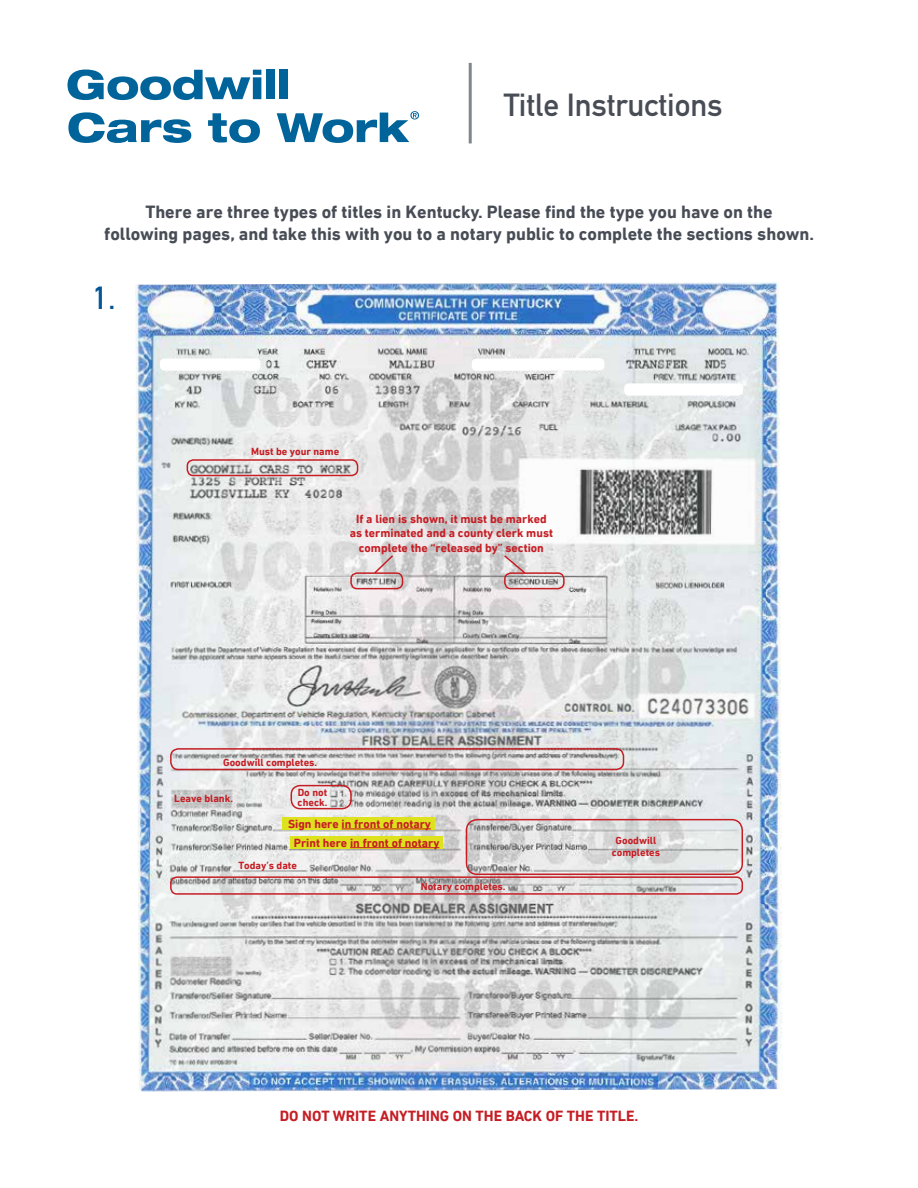
<style>
.page{position:relative;width:918px;height:1188px;background:#fff}
.page>*{position:absolute;margin:0;border:0;box-sizing:border-box;transform-origin:0 0}
.t1{font:31.5px "DIN Mittelschrift Std";color:#474c55}
.t2{font:31.5px "DIN Mittelschrift Std";color:#035595}
.t3{font:700 18px/22.5px "DIN Next LT Pro";color:#474c55;text-align:center}
.t4{font:700 15px "DIN Next LT Pro";color:#c51e24}
.t5{font:700 12px/14.4px "DIN Next LT Pro";color:#c51e24;text-align:center}
.t6{font:700 10.5px/10.5px "DIN Next LT Pro";color:#c51e24}
</style>
<div class="page">
<svg style="left:68px;top:70px;width:193px;height:30px"></svg>
<div style="left:266px;top:70px;width:9px;height:29px;background:#00649b"></div>
<div style="left:280px;top:70px;width:8px;height:29px;background:#00649b"></div>
<svg style="left:68px;top:112px;width:123px;height:31px"></svg>
<svg style="left:208px;top:113px;width:52px;height:30px"></svg>
<svg style="left:277px;top:111px;width:142px;height:32px"></svg>
<hr style="left:469px;top:63px;width:3px;height:80px;background:#81858d">
<img style="left:135px;top:282px;width:647px;height:810px">
<div style="left:187px;top:459px;width:171px;height:17px;border:2px solid #c51e24;border-radius:6px"></div>
<svg style="left:373px;top:554px;width:22px;height:18px"></svg>
<svg style="left:502px;top:554px;width:25px;height:21px"></svg>
<div style="left:350px;top:572px;width:53px;height:17px;border:2px solid #c51e24;border-radius:6px"></div>
<div style="left:504px;top:572px;width:61px;height:17px;border:2px solid #c51e24;border-radius:6px"></div>
<div style="left:291px;top:785px;width:61px;height:24px;border:2px solid #c51e24;border-radius:9px"></div>
<div style="left:170px;top:748px;width:454px;height:22px;border:2px solid #c51e24;border-radius:8px"></div>
<div style="left:290px;top:836px;width:153px;height:13px;background:#dee21e"></div>
<hr style="left:350px;top:847px;width:89px;height:1px;background:#c51e24">
<div style="left:282px;top:817px;width:153px;height:13px;background:#dee21e"></div>
<hr style="left:342px;top:829px;width:89px;height:1px;background:#c51e24">
<div style="left:466px;top:819px;width:277px;height:56px;border:2px solid #c51e24;border-radius:11px"></div>
<div style="left:170px;top:876px;width:573px;height:19px;border:2px solid #c51e24;border-radius:6px"></div>
<div style="left:624px;top:383px;width:119px;height:13px;background:#fff;border-radius:4px"></div>
<div style="left:160px;top:358px;width:101px;height:13px;background:#fff;border-radius:4px"></div>
<svg style="left:472px;top:358px;width:132px;height:13px"></svg>
<h1 class="t1" style="left:504px;top:87px;width:220px">Title Instructions</h1>
<p class="t3" style="left:104px;top:200px;width:711px">There are three types of titles in Kentucky. Please find the type you have on the<br>following pages, and take this with you to a notary public to complete the sections shown.</p>
<h1 class="t2" style="left:93px;top:279px;width:24px">1.</h1>
<p class="t6" style="left:251px;top:446px;width:90px">Must be your name</p>
<p class="t5" style="left:350px;top:512px;width:205px">If a lien is shown, it must be marked as terminated and a county clerk must complete the “released by” section</p>
<p class="t6" style="left:223px;top:757px;width:96px">Goodwill completes.</p>
<p class="t6" style="left:174px;top:793px;width:60px">Leave blank.</p>
<p class="t6" style="left:298px;top:787px;width:31px">Do not check.</p>
<p class="t5" style="left:294px;top:835px;width:147px">Print here in front of notary</p>
<p class="t5" style="left:288px;top:817px;width:144px">Sign here in front of notary</p>
<p class="t6" style="left:238px;top:860px;width:60px">Today’s date</p>
<p class="t6" style="left:421px;top:881px;width:86px">Notary completes.</p>
<p class="t6" style="left:612px;top:834px;width:50px;line-height:12.6px;text-align:center">Goodwill completes</p>
<p class="t4" style="left:280px;top:1107px;width:360px">DO NOT WRITE ANYTHING ON THE BACK OF THE TITLE.</p>
</div>
